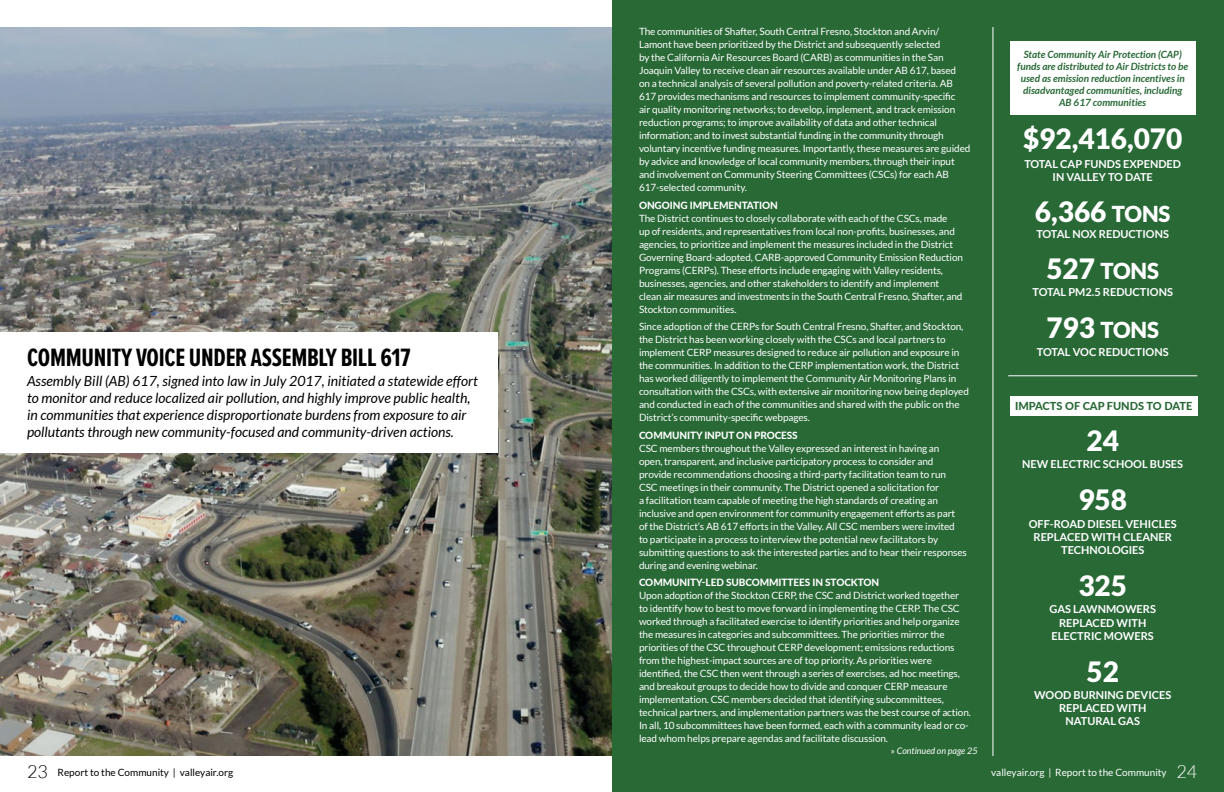
<style>
.page{position:relative;width:1224px;height:792px;background:#fff}
.page>*{position:absolute;margin:0;border:0;box-sizing:border-box;transform-origin:0 0}
.t1{font:900 28px "Lato";color:#fff}
.t2{font:700 26px "Proxima Nova Ex Cn";letter-spacing:-.01em;color:#000}
.t3{font:900 22px "Lato";color:#fff}
.t4{font:italic 14px/16.8px "Lato";color:#000}
.t5{font:700 11px/13.2px "Lato";color:#fff;text-align:center}
.t6{font:800 11px "Lato";color:#286936}
.t7{font:10px/13px "Lato";letter-spacing:-.01em;color:#fff}
.t8{font:italic 700 10px/12px "Lato";color:#286936;text-align:center}
.t9{font:800 10px "Lato";letter-spacing:-.01em;color:#fff}
.t10{font:10px "Lato";color:#000}
.t11{font:italic 9px "Lato";color:#fff}
.s1{font-weight:300;font-size:18px}
.s2{font-style:normal}
.s3{font-size:22px}
.s4{font-size:28px}
</style>
<div class="page">
<img style="left:0;top:27px;width:612px;height:729px">
<div style="left:0;top:333px;width:498px;height:120px;background:#fff"></div>
<div style="left:612px;top:0;width:612px;height:792px;background:#286936"></div>
<hr style="left:993px;top:27px;width:1px;height:729px;background:#fff">
<div style="left:1010px;top:41px;width:185px;height:73px;background:#fff"></div>
<hr style="left:1008px;top:376px;width:189px;height:1px;background:#fff">
<div style="left:1010px;top:396px;width:187px;height:20px;background:#fff"></div>
<h2 class="t2" style="left:27px;top:338px;width:385px">COMMUNITY VOICE UNDER ASSEMBLY BILL 617</h2>
<p class="t4" style="left:27px;top:373px;width:452px">Assembly Bill (AB) 617, signed into law in July 2017, initiated a statewide effort to monitor and reduce localized air pollution, and highly improve public health, in communities that experience disproportionate burdens from exposure to air pollutants through new community-focused and community-driven actions.</p>
<p class="t10" style="left:27px;top:767px;width:208px"><span class="s1">23</span> Report to the Community | valleyair.org</p>
<p class="t7" style="left:639px;top:25px;width:333px">The communities of Shafter, South Central Fresno, Stockton and Arvin/ Lamont have been prioritized by the District and subsequently selected<br>by the California Air Resources Board (CARB) as communities in the San Joaquin Valley to receive clean air resources available under AB 617, based<br>on a technical analysis of several pollution and poverty-related criteria. AB 617 provides mechanisms and resources to implement community-specific<br>air quality monitoring networks; to develop, implement, and track emission reduction programs; to improve availability of data and other technical information; and to invest substantial funding in the community through voluntary incentive funding measures. Importantly, these measures are guided by advice and knowledge of local community members, through their input and involvement on Community Steering Committees (CSCs) for each AB 617-selected community.</p>
<p class="t9" style="left:639px;top:197px;width:140px">ONGOING IMPLEMENTATION</p>
<p class="t7" style="left:639px;top:211px;width:326px">The District continues to closely collaborate with each of the CSCs, made<br>up of residents, and representatives from local non-profits, businesses, and agencies, to prioritize and implement the measures included in the District Governing Board-adopted, CARB-approved Community Emission Reduction Programs (CERPs). These efforts include engaging with Valley residents, businesses, agencies, and other stakeholders to identify and implement clean air measures and investments in the South Central Fresno, Shafter, and Stockton communities.</p>
<p class="t7" style="left:639px;top:320px;width:332px">Since adoption of the CERPs for South Central Fresno, Shafter, and Stockton, the District has been working closely with the CSCs and local partners to implement CERP measures designed to reduce air pollution and exposure in the communities. In addition to the CERP implementation work, the District has worked diligently to implement the Community Air Monitoring Plans in consultation with the CSCs, with extensive air monitoring now being deployed and conducted in each of the communities and shared with the public on the District’s community-specific webpages.</p>
<p class="t9" style="left:639px;top:427px;width:160px">COMMUNITY INPUT ON PROCESS</p>
<p class="t7" style="left:639px;top:441px;width:329px">CSC members throughout the Valley expressed an interest in having an<br>open, transparent, and inclusive participatory process to consider and provide recommendations choosing a third-party facilitation team to run CSC meetings in their community. The District opened a solicitation for<br>a facilitation team capable of meeting the high standards of creating an inclusive and open environment for community engagement efforts as part<br>of the District’s AB 617 efforts in the Valley. All CSC members were invited<br>to participate in a process to interview the potential new facilitators by submitting questions to ask the interested parties and to hear their responses during and evening webinar.</p>
<p class="t9" style="left:639px;top:575px;width:242px">COMMUNITY-LED SUBCOMMITTEES IN STOCKTON</p>
<p class="t7" style="left:639px;top:589px;width:334px">Upon adoption of the Stockton CERP, the CSC and District worked together<br>to identify how to best to move forward in implementing the CERP. The CSC worked through a facilitated exercise to identify priorities and help organize the measures in categories and subcommittees. The priorities mirror the priorities of the CSC throughout CERP development; emissions reductions from the highest-impact sources are of top priority. As priorities were identified, the CSC then went through a series of exercises, ad hoc meetings, and breakout groups to decide how to divide and conquer CERP measure implementation. CSC members decided that identifying subcommittees, technical partners, and implementation partners was the best course of action.<br>In all, 10 subcommittees have been formed, each with a community lead or co&shy;lead whom helps prepare agendas and facilitate discussion.</p>
<p class="t11" style="left:891px;top:746px;width:88px"><span class="s2">»</span> Continued on page 25</p>
<p class="t8" style="left:1017px;top:49px;width:173px">State Community Air Protection (CAP) funds are distributed to Air Districts to be used as emission reduction incentives in disadvantaged communities, including AB 617 communities</p>
<h1 class="t1" style="left:1023px;top:123px;width:161px">$92,416,070</h1>
<p class="t5" style="left:1024px;top:157px;width:158px">TOTAL CAP FUNDS EXPENDED<br>IN VALLEY TO DATE</p>
<h1 class="t1" style="left:1035px;top:195px;width:137px">6,366 <span class="s3">TONS</span></h1>
<p class="t5" style="left:1037px;top:227px;width:134px">TOTAL NOX REDUCTIONS</p>
<h3 class="t3" style="left:1046px;top:258px;width:114px"><span class="s4">527</span> TONS</h3>
<p class="t5" style="left:1033px;top:285px;width:142px">TOTAL PM2.5 REDUCTIONS</p>
<h3 class="t3" style="left:1046px;top:318px;width:114px"><span class="s4">793</span> TONS</h3>
<p class="t5" style="left:1037px;top:345px;width:133px">TOTAL VOC REDUCTIONS</p>
<p class="t6" style="left:1015px;top:398px;width:179px">IMPACTS OF CAP FUNDS TO DATE</p>
<h1 class="t1" style="left:1087px;top:424px;width:34px">24</h1>
<p class="t5" style="left:1022px;top:457px;width:162px">NEW ELECTRIC SCHOOL BUSES</p>
<h1 class="t1" style="left:1078px;top:484px;width:50px">958</h1>
<p class="t5" style="left:1029px;top:517px;width:149px">OFF-ROAD DIESEL VEHICLES<br>REPLACED WITH CLEANER<br>TECHNOLOGIES</p>
<h1 class="t1" style="left:1078px;top:569px;width:50px">325</h1>
<p class="t5" style="left:1050px;top:603px;width:108px">GAS LAWNMOWERS<br>REPLACED WITH<br>ELECTRIC MOWERS</p>
<h1 class="t1" style="left:1087px;top:655px;width:34px">52</h1>
<p class="t5" style="left:1034px;top:688px;width:139px">WOOD BURNING DEVICES<br>REPLACED WITH<br>NATURAL GAS</p>
<p class="t7" style="left:991px;top:766px;width:208px">valleyair.org | Report to the Community <span class="s1">24</span></p>
</div>
